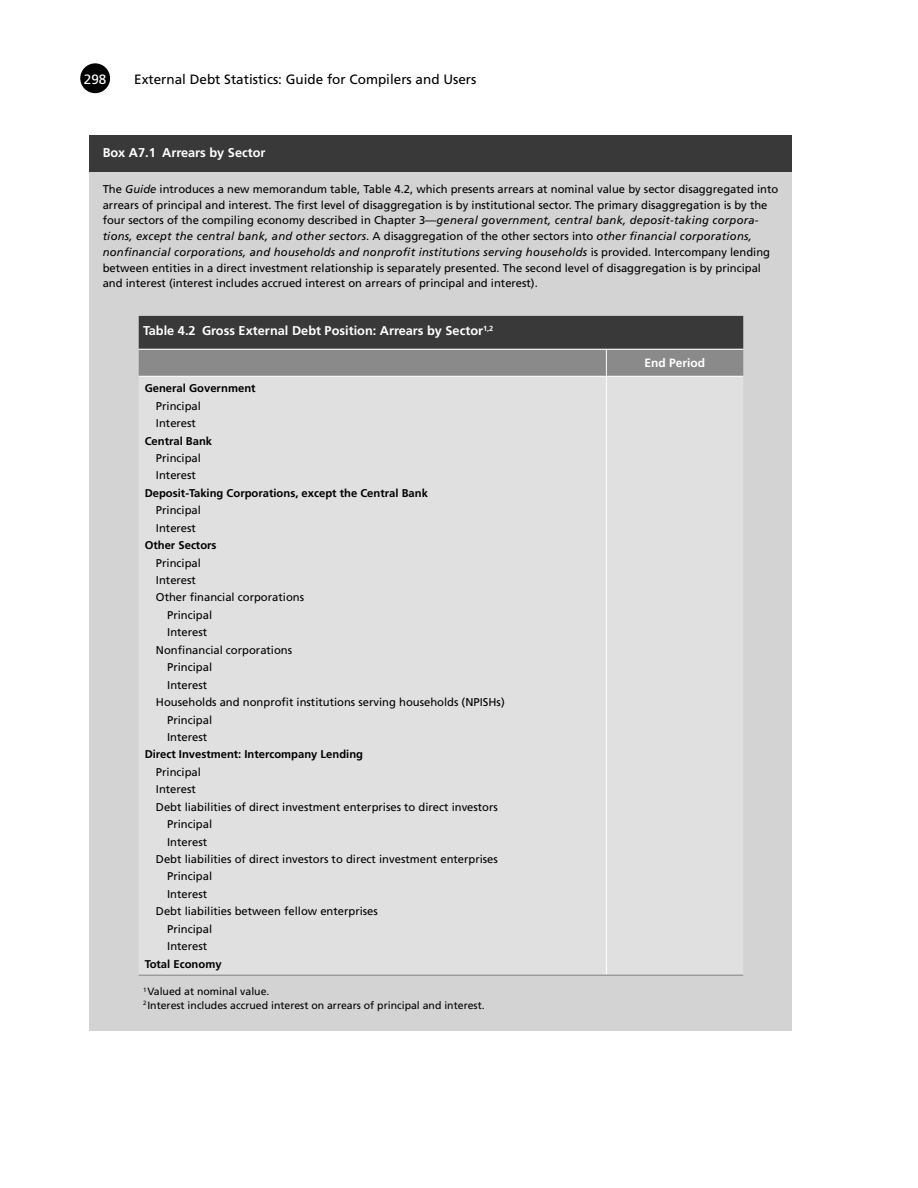
<style>
.page{position:relative;width:918px;height:1188px;background:#fff}
.page>*{position:absolute;margin:0;border:0;box-sizing:border-box;transform-origin:0 0}
.t1{font:13.5px "Frutiger LT Std";color:#000}
.t2{font:13.5px "Frutiger LT Std";color:#fff}
.t3{font:700 12.75px "Frutiger LT Std";color:#fff}
.t4{font:700 12px "Frutiger LT Std";color:#fff}
.t5{font:11.25px/15.8px "Frutiger LT Std";color:#000}
.t6{font:700 11.25px "Frutiger LT Std";color:#000}
.t7{font:10.5px/13.5px "Frutiger LT Std";color:#000}
.s1{font-style:italic}
</style>
<div class="page">
<div style="left:80px;top:63px;width:30px;height:30px;background:#000;border-radius:50%"></div>
<div style="left:90px;top:135px;width:702px;height:37px;background:#393939"></div>
<div style="left:90px;top:172px;width:702px;height:858px;background:#d3d3d3"></div>
<div style="left:139px;top:316px;width:604px;height:33px;background:#393939"></div>
<div style="left:139px;top:349px;width:604px;height:626px;background:#e0e0e0"></div>
<hr style="left:139px;top:975px;width:604px;height:1px;background:#808080">
<p class="t2" style="left:84px;top:73px;width:24px">298</p>
<p class="t1" style="left:134px;top:73px;width:344px">External Debt Statistics: Guide for Compilers and Users</p>
<p class="t3" style="left:103px;top:148px;width:164px">Box A7.1 Arrears by Sector</p>
<p class="t5" style="left:103px;top:182px;width:677px">The <span class="s1">Guide</span> introduces a new memorandum table, Table 4.2, which presents arrears at nominal value by sector disaggregated into arrears of principal and interest. The first level of disaggregation is by institutional sector. The primary disaggregation is by the four sectors of the compiling economy described in Chapter 3— <span class="s1">general government, central bank, deposit-taking corpora&shy;tions, except the central bank, and other sectors</span> . A disaggregation of the other sectors into <span class="s1">other financial corporations, nonfinancial corporations, and households and nonprofit institutions serving households</span> is provided. Intercompany lending between entities in a direct investment relationship is separately presented. The second level of disaggregation is by principal and interest (interest includes accrued interest on arrears of principal and interest).</p>
<p class="t3" style="left:143px;top:326px;width:352px">Table 4.2 Gross External Debt Position: Arrears by Sector <sup>1,2</sup></p>
<p class="t4" style="left:644px;top:358px;width:62px">End Period</p>
<p class="t6" style="left:145px;top:384px;width:112px">General Government</p>
<p class="t5" style="left:156px;top:398px;width:47px;line-height:17.4px">Principal<br>Interest</p>
<p class="t6" style="left:145px;top:436px;width:69px">Central Bank</p>
<p class="t5" style="left:156px;top:450px;width:47px;line-height:17.4px">Principal<br>Interest</p>
<p class="t6" style="left:145px;top:488px;width:285px">Deposit-Taking Corporations, except the Central Bank</p>
<p class="t5" style="left:156px;top:503px;width:47px;line-height:17.4px">Principal<br>Interest</p>
<p class="t6" style="left:145px;top:541px;width:73px">Other Sectors</p>
<p class="t5" style="left:156px;top:556px;width:47px">Principal</p>
<p class="t5" style="left:156px;top:573px;width:42px">Interest</p>
<p class="t5" style="left:156px;top:591px;width:150px">Other financial corporations</p>
<p class="t5" style="left:167px;top:608px;width:47px">Principal</p>
<p class="t5" style="left:167px;top:625px;width:42px">Interest</p>
<p class="t5" style="left:156px;top:643px;width:138px">Nonfinancial corporations</p>
<p class="t5" style="left:167px;top:660px;width:47px">Principal</p>
<p class="t5" style="left:167px;top:678px;width:42px">Interest</p>
<p class="t5" style="left:156px;top:695px;width:350px">Households and nonprofit institutions serving households (NPISHs)</p>
<p class="t5" style="left:167px;top:713px;width:47px">Principal</p>
<p class="t5" style="left:167px;top:730px;width:42px">Interest</p>
<p class="t6" style="left:145px;top:750px;width:220px">Direct Investment: Intercompany Lending</p>
<p class="t5" style="left:156px;top:765px;width:47px">Principal</p>
<p class="t5" style="left:156px;top:782px;width:42px">Interest</p>
<p class="t5" style="left:156px;top:800px;width:343px">Debt liabilities of direct investment enterprises to direct investors</p>
<p class="t5" style="left:167px;top:817px;width:47px">Principal</p>
<p class="t5" style="left:167px;top:835px;width:42px">Interest</p>
<p class="t5" style="left:156px;top:852px;width:343px">Debt liabilities of direct investors to direct investment enterprises</p>
<p class="t5" style="left:167px;top:870px;width:47px">Principal</p>
<p class="t5" style="left:167px;top:887px;width:42px">Interest</p>
<p class="t5" style="left:156px;top:904px;width:223px">Debt liabilities between fellow enterprises</p>
<p class="t5" style="left:167px;top:922px;width:47px">Principal</p>
<p class="t5" style="left:167px;top:939px;width:42px">Interest</p>
<p class="t6" style="left:145px;top:959px;width:78px">Total Economy</p>
<p class="t7" style="left:143px;top:985px;width:343px"><sup>1</sup> Valued at nominal value.<br><sup>2</sup> Interest includes accrued interest on arrears of principal and interest.</p>
</div>
